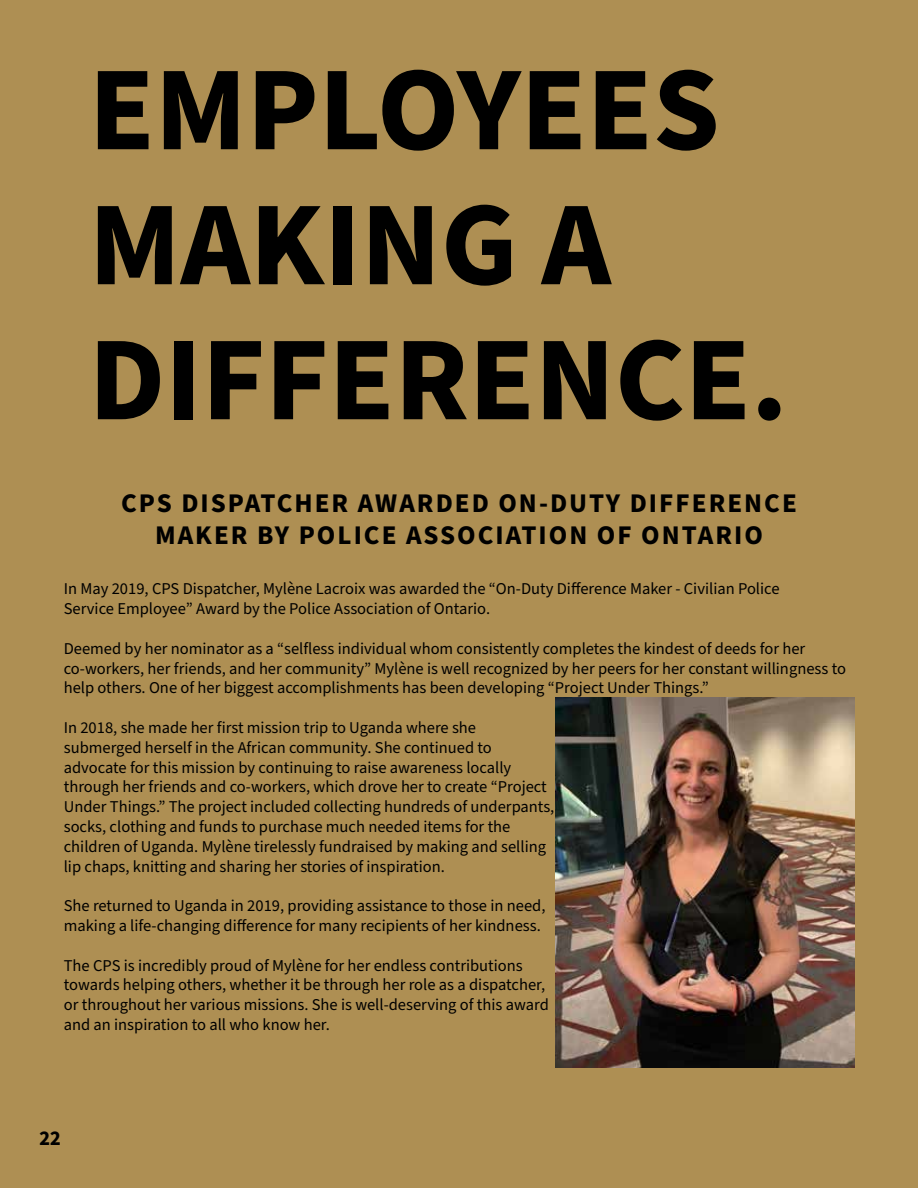
<style>
.page{position:relative;width:918px;height:1188px;background:#ae8f53}
.page>*{position:absolute;margin:0;border:0;box-sizing:border-box;transform-origin:0 0}
.t1{font:700 120px/135px "Source Sans Pro";color:#000}
.t2{font:700 27px/32.4px "Source Sans Pro";letter-spacing:.075em;color:#000;text-align:center}
.t3{font:700 21px "Source Sans Pro";color:#000}
.t4{font:16.5px/19.8px "Source Sans Pro";color:#000}
</style>
<div class="page">
<img style="left:555px;top:698px;width:299px;height:369px">
<h1 class="t1" style="left:89px;top:45px;width:700px">EMPLOYEES<br>MAKING A<br>DIFFERENCE.</h1>
<h2 class="t2" style="left:121px;top:487px;width:677px">CPS DISPATCHER AWARDED ON-DUTY DIFFERENCE<br>MAKER BY POLICE ASSOCIATION OF ONTARIO</h2>
<p class="t4" style="left:64px;top:580px;width:717px">In May 2019, CPS Dispatcher, Mylène Lacroix was awarded the “On-Duty Difference Maker - Civilian Police<br>Service Employee” Award by the Police Association of Ontario.</p>
<p class="t4" style="left:64px;top:639px;width:784px">Deemed by her nominator as a “selfless individual whom consistently completes the kindest of deeds for her co-workers, her friends, and her community” Mylène is well recognized by her peers for her constant willingness to help others. One of her biggest accomplishments has been developing “Project Under Things.”</p>
<p class="t4" style="left:64px;top:718px;width:492px">In 2018, she made her first mission trip to Uganda where she submerged herself in the African community. She continued to advocate for this mission by continuing to raise awareness locally through her friends and co-workers, which drove her to create “Project Under Things.” The project included collecting hundreds of underpants, socks, clothing and funds to purchase much needed items for the children of Uganda. Mylène tirelessly fundraised by making and selling lip chaps, knitting and sharing her stories of inspiration.</p>
<p class="t4" style="left:64px;top:896px;width:483px">She returned to Uganda in 2019, providing assistance to those in need, making a life-changing difference for many recipients of her kindness.</p>
<p class="t4" style="left:64px;top:956px;width:487px">The CPS is incredibly proud of Mylène for her endless contributions towards helping others, whether it be through her role as a dispatcher, or throughout her various missions. She is well-deserving of this award and an inspiration to all who know her.</p>
<p class="t3" style="left:39px;top:1124px;width:23px">22</p>
</div>
